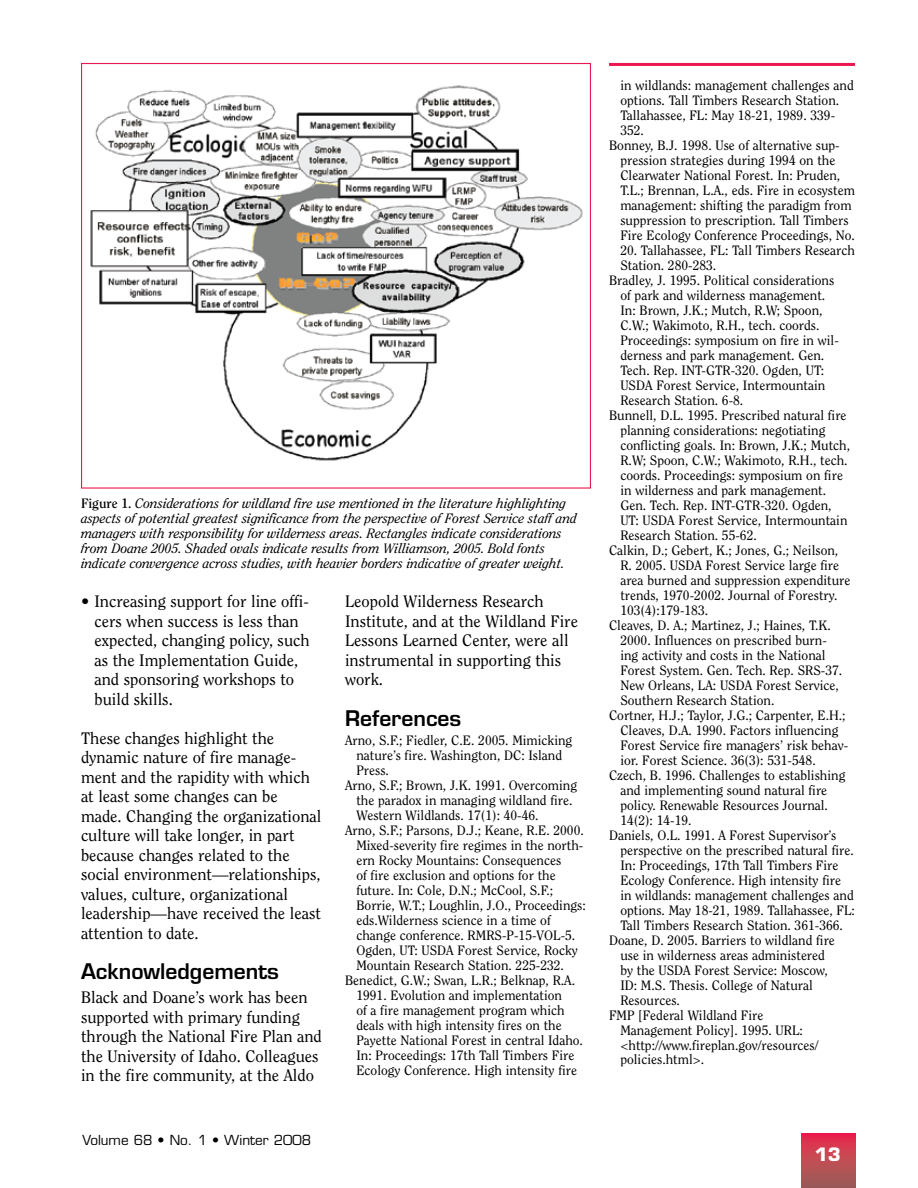
<style>
.page{position:relative;width:918px;height:1188px;background:#fff}
.page>*{position:absolute;margin:0;border:0;box-sizing:border-box;transform-origin:0 0}
.t1{font:600 21px "Eurostile";color:#000}
.t2{font:700 18px "Eurostile";color:#fff}
.t3{font:16.5px/19.5px "Clearface";color:#000}
.t4{font:13.5px "Clearface";color:#000}
.t5{font:italic 13.5px/15px "Clearface";color:#000}
.t6{font:13.5px "Eurostile";color:#000}
.s1{font-weight:700;font-style:normal}
</style>
<div class="page">
<svg style="left:801px;top:1134px;width:54px;height:54px;background:#c04752"></svg>
<hr style="left:609px;top:63px;width:246px;height:3px;background:#ed174f">
<img style="left:90px;top:85px;width:493px;height:376px">
<p class="t5" style="left:81px;top:496px;width:497px"><span class="s1">Figure 1.</span> Considerations for wildland fire use mentioned in the literature highlighting aspects of potential greatest significance from the perspective of Forest Service staff and managers with responsibility for wilderness areas. Rectangles indicate considerations from Doane 2005. Shaded ovals indicate results from Williamson, 2005. Bold fonts indicate convergence across studies, with heavier borders indicative of greater weight.</p>
<p class="t3" style="left:94px;top:592px;width:217px;text-indent:-13px">• Increasing support for line offi&shy;cers when success is less than expected, changing policy, such as the Implementation Guide, and sponsoring workshops to build skills.</p>
<p class="t3" style="left:81px;top:728px;width:242px">These changes highlight the dynamic nature of fire manage&shy;ment and the rapidity with which at least some changes can be made. Changing the organizational culture will take longer, in part because changes related to the social environment—relationships, values, culture, organizational leadership—have received the least attention to date.</p>
<p class="t1" style="left:81px;top:959px;width:199px">Acknowledgements</p>
<p class="t3" style="left:81px;top:988px;width:242px">Black and Doane’s work has been supported with primary funding through the National Fire Plan and the University of Idaho. Colleagues in the fire community, at the Aldo</p>
<p class="t6" style="left:82px;top:1132px;width:230px">Volume 68 • No. 1 • Winter 2008</p>
<p class="t3" style="left:345px;top:592px;width:235px">Leopold Wilderness Research<br>Institute, and at the Wildland Fire<br>Lessons Learned Center, were all instrumental in supporting this work.</p>
<p class="t1" style="left:345px;top:705px;width:118px">References</p>
<p class="t4" style="left:345px;top:733px;width:229px">Arno, S.F.; Fiedler, C.E. 2005. Mimicking</p>
<p class="t4" style="left:356px;top:748px;width:207px">nature’s fire. Washington, DC: Island</p>
<p class="t4" style="left:356px;top:763px;width:34px">Press.</p>
<p class="t4" style="left:345px;top:778px;width:234px">Arno, S.F.; Brown, J.K. 1991. Overcoming</p>
<p class="t4" style="left:356px;top:793px;width:218px">the paradox in managing wildland fire.</p>
<p class="t4" style="left:356px;top:808px;width:184px">Western Wildlands. 17(1): 40-46.</p>
<p class="t4" style="left:345px;top:823px;width:240px">Arno, S.F.; Parsons, D.J.; Keane, R.E. 2000.</p>
<p class="t4" style="left:356px;top:838px;width:229px">Mixed-severity fire regimes in the north-</p>
<p class="t4" style="left:356px;top:853px;width:207px">ern Rocky Mountains: Consequences</p>
<p class="t4" style="left:356px;top:868px;width:201px">of fire exclusion and options for the</p>
<p class="t4" style="left:356px;top:883px;width:198px">future. In: Cole, D.N.; McCool, S.F.;</p>
<p class="t4" style="left:356px;top:898px;width:231px">Borrie, W.T.; Loughlin, J.O., Proceedings:</p>
<p class="t4" style="left:356px;top:913px;width:196px">eds.Wilderness science in a time of</p>
<p class="t4" style="left:356px;top:928px;width:220px">change conference. RMRS-P-15-VOL-5.</p>
<p class="t4" style="left:356px;top:943px;width:223px">Ogden, UT: USDA Forest Service, Rocky</p>
<p class="t4" style="left:356px;top:958px;width:209px">Mountain Research Station. 225-232.</p>
<p class="t4" style="left:345px;top:973px;width:232px">Benedict, G.W.; Swan, L.R.; Belknap, R.A.</p>
<p class="t4" style="left:356px;top:988px;width:207px">1991. Evolution and implementation</p>
<p class="t4" style="left:356px;top:1003px;width:210px">of a fire management program which</p>
<p class="t4" style="left:356px;top:1018px;width:207px">deals with high intensity fires on the</p>
<p class="t4" style="left:356px;top:1033px;width:228px">Payette National Forest in central Idaho.</p>
<p class="t4" style="left:356px;top:1048px;width:220px">In: Proceedings: 17th Tall Timbers Fire</p>
<p class="t4" style="left:356px;top:1063px;width:222px">Ecology Conference. High intensity fire</p>
<p class="t4" style="left:620px;top:77px;width:235px">in wildlands: management challenges and</p>
<p class="t4" style="left:620px;top:92px;width:220px">options. Tall Timbers Research Station.</p>
<p class="t4" style="left:620px;top:107px;width:216px">Tallahassee, FL: May 18-21, 1989. 339-</p>
<p class="t4" style="left:620px;top:122px;width:25px">352.</p>
<p class="t4" style="left:609px;top:137px;width:232px">Bonney, B.J. 1998. Use of alternative sup-</p>
<p class="t4" style="left:620px;top:152px;width:217px">pression strategies during 1994 on the</p>
<p class="t4" style="left:620px;top:167px;width:221px">Clearwater National Forest. In: Pruden,</p>
<p class="t4" style="left:620px;top:182px;width:236px">T.L.; Brennan, L.A., eds. Fire in ecosystem</p>
<p class="t4" style="left:620px;top:197px;width:233px">management: shifting the paradigm from</p>
<p class="t4" style="left:620px;top:212px;width:230px">suppression to prescription. Tall Timbers</p>
<p class="t4" style="left:620px;top:227px;width:236px">Fire Ecology Conference Proceedings, No.</p>
<p class="t4" style="left:620px;top:242px;width:236px">20. Tallahassee, FL: Tall Timbers Research</p>
<p class="t4" style="left:620px;top:257px;width:97px">Station. 280-283.</p>
<p class="t4" style="left:609px;top:272px;width:227px">Bradley, J. 1995. Political considerations</p>
<p class="t4" style="left:620px;top:287px;width:206px">of park and wilderness management.</p>
<p class="t4" style="left:620px;top:302px;width:204px">In: Brown, J.K.; Mutch, R.W; Spoon,</p>
<p class="t4" style="left:620px;top:317px;width:201px">C.W.; Wakimoto, R.H., tech. coords.</p>
<p class="t4" style="left:620px;top:332px;width:220px">Proceedings: symposium on fire in wil-</p>
<p class="t4" style="left:620px;top:347px;width:205px">derness and park management. Gen.</p>
<p class="t4" style="left:620px;top:362px;width:205px">Tech. Rep. INT-GTR-320. Ogden, UT:</p>
<p class="t4" style="left:620px;top:377px;width:207px">USDA Forest Service, Intermountain</p>
<p class="t4" style="left:620px;top:392px;width:124px">Research Station. 6-8.</p>
<p class="t4" style="left:609px;top:407px;width:239px">Bunnell, D.L. 1995. Prescribed natural fire</p>
<p class="t4" style="left:620px;top:422px;width:207px">planning considerations: negotiating</p>
<p class="t4" style="left:620px;top:437px;width:231px">conflicting goals. In: Brown, J.K.; Mutch,</p>
<p class="t4" style="left:620px;top:452px;width:229px">R.W; Spoon, C.W.; Wakimoto, R.H., tech.</p>
<p class="t4" style="left:620px;top:467px;width:224px">coords. Proceedings: symposium on fire</p>
<p class="t4" style="left:620px;top:482px;width:207px">in wilderness and park management.</p>
<p class="t4" style="left:620px;top:497px;width:213px">Gen. Tech. Rep. INT-GTR-320. Ogden,</p>
<p class="t4" style="left:620px;top:512px;width:229px">UT: USDA Forest Service, Intermountain</p>
<p class="t4" style="left:620px;top:527px;width:138px">Research Station. 55-62.</p>
<p class="t4" style="left:609px;top:542px;width:231px">Calkin, D.; Gebert, K.; Jones, G.; Neilson,</p>
<p class="t4" style="left:620px;top:557px;width:220px">R. 2005. USDA Forest Service large fire</p>
<p class="t4" style="left:620px;top:572px;width:232px">area burned and suppression expenditure</p>
<p class="t4" style="left:620px;top:587px;width:218px">trends, 1970-2002. Journal of Forestry.</p>
<p class="t4" style="left:620px;top:602px;width:89px">103(4):179-183.</p>
<p class="t4" style="left:609px;top:617px;width:223px">Cleaves, D. A.; Martinez, J.; Haines, T.K.</p>
<p class="t4" style="left:620px;top:632px;width:208px">2000. Influences on prescribed burn-</p>
<p class="t4" style="left:620px;top:647px;width:207px">ing activity and costs in the National</p>
<p class="t4" style="left:620px;top:662px;width:223px">Forest System. Gen. Tech. Rep. SRS-37.</p>
<p class="t4" style="left:620px;top:677px;width:220px">New Orleans, LA: USDA Forest Service,</p>
<p class="t4" style="left:620px;top:692px;width:156px">Southern Research Station.</p>
<p class="t4" style="left:609px;top:707px;width:238px">Cortner, H.J.; Taylor, J.G.; Carpenter, E.H.;</p>
<p class="t4" style="left:620px;top:722px;width:220px">Cleaves, D.A. 1990. Factors influencing</p>
<p class="t4" style="left:620px;top:737px;width:229px">Forest Service fire managers’ risk behav-</p>
<p class="t4" style="left:620px;top:752px;width:197px">ior. Forest Science. 36(3): 531-548.</p>
<p class="t4" style="left:609px;top:767px;width:238px">Czech, B. 1996. Challenges to establishing</p>
<p class="t4" style="left:620px;top:782px;width:208px">and implementing sound natural fire</p>
<p class="t4" style="left:620px;top:797px;width:209px">policy. Renewable Resources Journal.</p>
<p class="t4" style="left:620px;top:812px;width:73px">14(2): 14-19.</p>
<p class="t4" style="left:609px;top:827px;width:229px">Daniels, O.L. 1991. A Forest Supervisor’s</p>
<p class="t4" style="left:620px;top:842px;width:235px">perspective on the prescribed natural fire.</p>
<p class="t4" style="left:620px;top:857px;width:220px">In: Proceedings, 17th Tall Timbers Fire</p>
<p class="t4" style="left:620px;top:872px;width:222px">Ecology Conference. High intensity fire</p>
<p class="t4" style="left:620px;top:887px;width:235px">in wildlands: management challenges and</p>
<p class="t4" style="left:620px;top:902px;width:236px">options. May 18-21, 1989. Tallahassee, FL:</p>
<p class="t4" style="left:620px;top:917px;width:224px">Tall Timbers Research Station. 361-366.</p>
<p class="t4" style="left:609px;top:932px;width:227px">Doane, D. 2005. Barriers to wildland fire</p>
<p class="t4" style="left:620px;top:947px;width:206px">use in wilderness areas administered</p>
<p class="t4" style="left:620px;top:962px;width:209px">by the USDA Forest Service: Moscow,</p>
<p class="t4" style="left:620px;top:977px;width:194px">ID: M.S. Thesis. College of Natural</p>
<p class="t4" style="left:620px;top:992px;width:61px">Resources.</p>
<p class="t4" style="left:609px;top:1007px;width:156px">FMP [Federal Wildland Fire</p>
<p class="t4" style="left:620px;top:1022px;width:184px">Management Policy]. 1995. URL:</p>
<p class="t4" style="left:620px;top:1037px;width:200px">&lt;http://www.fireplan.gov/resources/</p>
<p class="t4" style="left:620px;top:1052px;width:85px">policies.html&gt;.</p>
<p class="t2" style="left:815px;top:1144px;width:27px">13</p>
</div>
